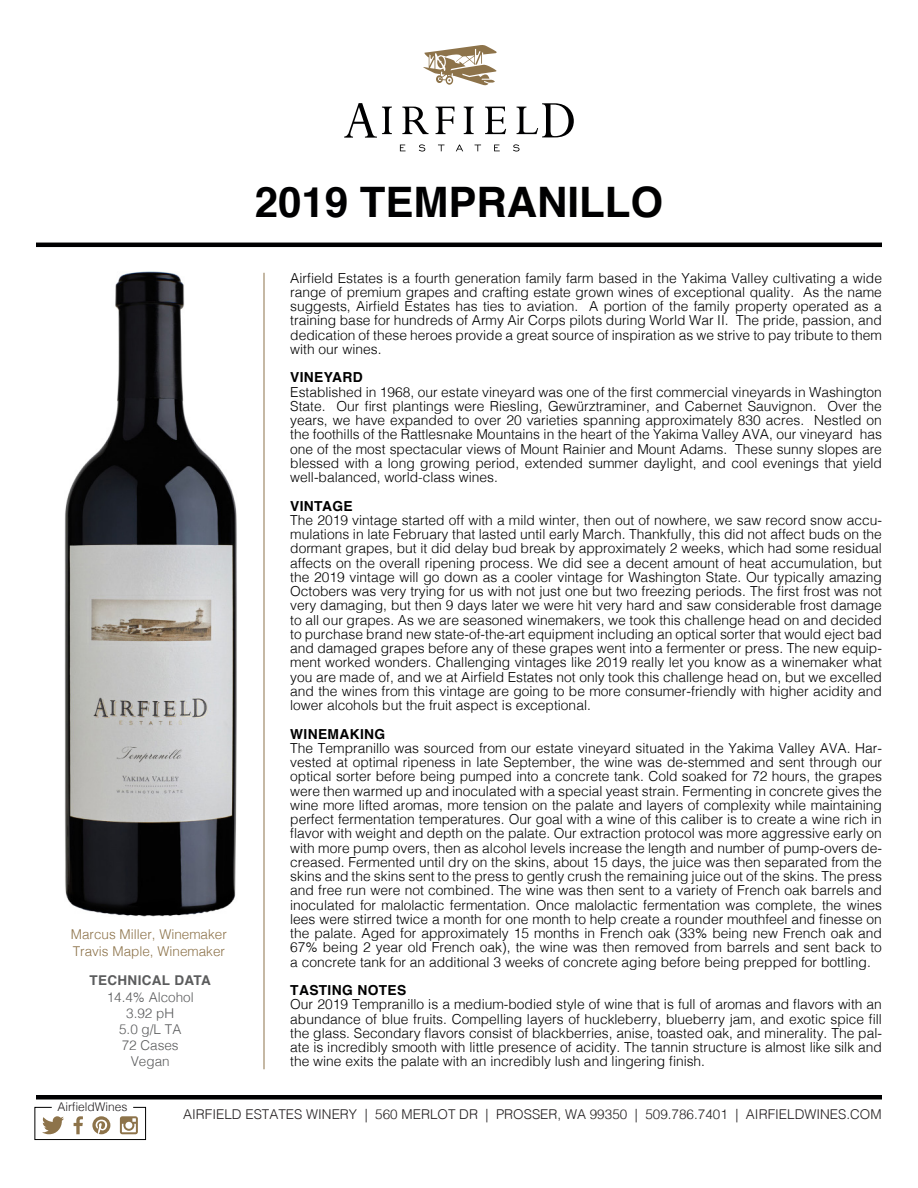
<style>
.page{position:relative;width:918px;height:1188px;background:#fff}
.page>*{position:absolute;margin:0;border:0;box-sizing:border-box;transform-origin:0 0}
.t1{font:700 42px "Helvetica";color:#000001}
.t2{font:300 13.8px/14.2px "Helvetica";color:#000001;text-align:justify}
.t3{font:700 13.8px "Helvetica";letter-spacing:.025em;color:#000001}
.t4{font:300 13.5px "Helvetica";color:#231f20}
.t5{font:300 13.5px "Helvetica";color:#8d734a}
.t6{font:300 13.5px "Helvetica";color:#5b5c5d}
.t7{font:700 13.5px "Helvetica";letter-spacing:.025em;color:#5b5c5d}
.t8{font:300 12px "Helvetica";color:#231f20}
</style>
<div class="page">
<img style="left:65px;top:272px;width:172px;height:644px">
<svg style="left:400px;top:145px;width:6px;height:6px"></svg>
<svg style="left:419px;top:144px;width:6px;height:8px"></svg>
<svg style="left:438px;top:145px;width:7px;height:6px"></svg>
<svg style="left:456px;top:145px;width:7px;height:6px"></svg>
<svg style="left:475px;top:145px;width:6px;height:6px"></svg>
<svg style="left:494px;top:145px;width:6px;height:6px"></svg>
<svg style="left:513px;top:144px;width:7px;height:8px"></svg>
<svg style="left:402px;top:107px;width:27px;height:27px"></svg>
<svg style="left:436px;top:107px;width:18px;height:27px"></svg>
<svg style="left:464px;top:107px;width:10px;height:27px"></svg>
<svg style="left:485px;top:107px;width:21px;height:27px"></svg>
<svg style="left:344px;top:103px;width:48px;height:35px"></svg>
<svg style="left:517px;top:103px;width:57px;height:34px"></svg>
<svg style="left:423px;top:45px;width:74px;height:41px"></svg>
<hr style="left:36px;top:243px;width:846px;height:4px;background:#000001">
<div style="left:36px;top:1095px;width:846px;height:5px;background:#000001"></div>
<hr style="left:264px;top:273px;width:1px;height:796px;background:#8d734a">
<svg style="left:34px;top:1107px;width:112px;height:33px"></svg>
<p class="t5" style="left:71px;top:923px;width:158px">Marcus Miller, Winemaker</p>
<p class="t5" style="left:73px;top:939px;width:154px">Travis Maple, Winemaker</p>
<p class="t7" style="left:90px;top:969px;width:123px">TECHNICAL DATA</p>
<p class="t6" style="left:107px;top:985px;width:89px">14.4% Alcohol</p>
<p class="t6" style="left:126px;top:1001px;width:50px">3.92 pH</p>
<p class="t6" style="left:119px;top:1018px;width:64px">5.0 g/L TA</p>
<p class="t6" style="left:122px;top:1034px;width:59px">72 Cases</p>
<p class="t6" style="left:131px;top:1050px;width:41px">Vegan</p>
<p class="t1" style="left:255px;top:168px;width:410px">2019 TEMPRANILLO</p>
<p class="t2" style="left:290px;top:270px;width:593px">Airfield Estates is a fourth generation family farm based in the Yakima Valley cultivating a wide range of premium grapes and crafting estate grown wines of exceptional quality. As the name suggests, Airfield Estates has ties to aviation. A portion of the family property operated as a training base for hundreds of Army Air Corps pilots during World War II. The pride, passion, and dedication of these heroes provide a great source of inspiration as we strive to pay tribute to them with our wines.</p>
<p class="t3" style="left:290px;top:366px;width:74px">VINEYARD</p>
<p class="t2" style="left:290px;top:384px;width:593px">Established in 1968, our estate vineyard was one of the first commercial vineyards in Washington State. Our first plantings were Riesling, Gewürztraminer, and Cabernet Sauvignon. Over the years, we have expanded to over 20 varieties spanning approximately 830 acres. Nestled on the foothills of the Rattlesnake Mountains in the heart of the Yakima Valley AVA, our vineyard has one of the most spectacular views of Mount Rainier and Mount Adams. These sunny slopes are blessed with a long growing period, extended summer daylight, and cool evenings that yield well-balanced, world‐class wines.</p>
<p class="t3" style="left:290px;top:495px;width:64px">VINTAGE</p>
<p class="t2" style="left:290px;top:512px;width:593px">The 2019 vintage started off with a mild winter, then out of nowhere, we saw record snow accu&shy;mulations in late February that lasted until early March. Thankfully, this did not affect buds on the dormant grapes, but it did delay bud break by approximately 2 weeks, which had some residual affects on the overall ripening process. We did see a decent amount of heat accumulation, but the 2019 vintage will go down as a cooler vintage for Washington State. Our typically amazing Octobers was very trying for us with not just one but two freezing periods. The first frost was not very damaging, but then 9 days later we were hit very hard and saw considerable frost damage to all our grapes. As we are seasoned winemakers, we took this challenge head on and decided to purchase brand new state-of-the-art equipment including an optical sorter that would eject bad and damaged grapes before any of these grapes went into a fermenter or press. The new equip&shy;ment worked wonders. Challenging vintages like 2019 really let you know as a winemaker what you are made of, and we at Airfield Estates not only took this challenge head on, but we excelled and the wines from this vintage are going to be more consumer-friendly with higher acidity and lower alcohols but the fruit aspect is exceptional.</p>
<p class="t3" style="left:290px;top:723px;width:97px">WINEMAKING</p>
<p class="t2" style="left:290px;top:740px;width:593px">The Tempranillo was sourced from our estate vineyard situated in the Yakima Valley AVA. Har&shy;vested at optimal ripeness in late September, the wine was de-stemmed and sent through our optical sorter before being pumped into a concrete tank. Cold soaked for 72 hours, the grapes were then warmed up and inoculated with a special yeast strain. Fermenting in concrete gives the wine more lifted aromas, more tension on the palate and layers of complexity while maintaining perfect fermentation temperatures. Our goal with a wine of this caliber is to create a wine rich in flavor with weight and depth on the palate. Our extraction protocol was more aggressive early on with more pump overs, then as alcohol levels increase the length and number of pump-overs de&shy;creased. Fermented until dry on the skins, about 15 days, the juice was then separated from the skins and the skins sent to the press to gently crush the remaining juice out of the skins. The press and free run were not combined. The wine was then sent to a variety of French oak barrels and inoculated for malolactic fermentation. Once malolactic fermentation was complete, the wines lees were stirred twice a month for one month to help create a rounder mouthfeel and finesse on the palate. Aged for approximately 15 months in French oak (33% being new French oak and 67% being 2 year old French oak), the wine was then removed from barrels and sent back to a concrete tank for an additional 3 weeks of concrete aging before being prepped for bottling.</p>
<p class="t3" style="left:290px;top:979px;width:118px">TASTING NOTES</p>
<p class="t2" style="left:290px;top:996px;width:593px">Our 2019 Tempranillo is a medium-bodied style of wine that is full of aromas and flavors with an abundance of blue fruits. Compelling layers of huckleberry, blueberry jam, and exotic spice fill the glass. Secondary flavors consist of blackberries, anise, toasted oak, and minerality. The pal&shy;ate is incredibly smooth with little presence of acidity. The tannin structure is almost like silk and the wine exits the palate with an incredibly lush and lingering finish.</p>
<p class="t8" style="left:57px;top:1097px;width:72px">AirfieldWines</p>
<p class="t4" style="left:183px;top:1103px;width:700px">AIRFIELD ESTATES WINERY | 560 MERLOT DR | PROSSER, WA 99350 | 509.786.7401 | AIRFIELDWINES.COM</p>
</div>
